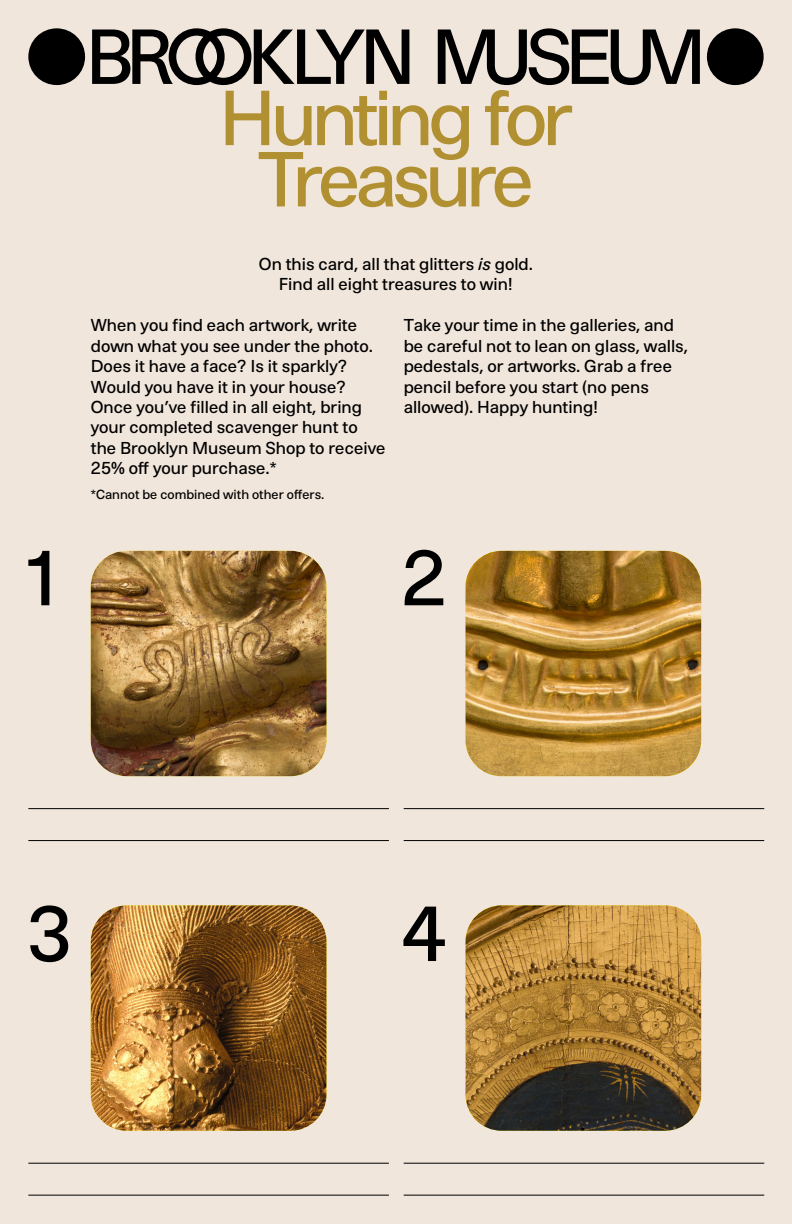
<style>
.page{position:relative;width:792px;height:1224px;background:#f0e6dc}
.page>*{position:absolute;margin:0;border:0;box-sizing:border-box;transform-origin:0 0}
.t1{font:76.6px/61.4px "BKM Facade";letter-spacing:-.015em;color:#b19031;text-align:center}
.t2{font:76.6px "BKM Facade";color:#000}
.t3{font:17px/20.4px "BKM Portico";color:#000}
.t4{font:13px "BKM Portico";color:#000}
.s1{font-style:italic}
</style>
<div class="page">
<img style="left:91px;top:551px;width:235px;height:225px">
<img style="left:466px;top:551px;width:235px;height:225px">
<img style="left:91px;top:905px;width:235px;height:226px">
<img style="left:466px;top:905px;width:235px;height:226px">
<svg style="left:28px;top:28px;width:736px;height:57px"></svg>
<hr style="left:28px;top:808px;width:361px;height:1px;background:#000">
<hr style="left:404px;top:808px;width:360px;height:1px;background:#000">
<hr style="left:28px;top:840px;width:361px;height:1px;background:#000">
<hr style="left:404px;top:840px;width:360px;height:1px;background:#000">
<hr style="left:28px;top:1163px;width:361px;height:1px;background:#000">
<hr style="left:404px;top:1163px;width:360px;height:1px;background:#000">
<hr style="left:28px;top:1195px;width:361px;height:1px;background:#000">
<hr style="left:404px;top:1195px;width:360px;height:1px;background:#000">
<p class="t1" style="left:221px;top:87px;width:352px">Hunting for<br>Treasure</p>
<p class="t3" style="left:259px;top:253px;width:276px;text-align:center">On this card, all that glitters <span class="s1">is</span> gold.<br>Find all eight treasures to win!</p>
<p class="t3" style="left:91px;top:315px;width:296px">When you find each artwork, write down what you see under the photo.<br>Does it have a face? Is it sparkly?<br>Would you have it in your house?<br>Once you’ve filled in all eight, bring your completed scavenger hunt to the Brooklyn Museum Shop to receive<br>25% off your purchase.*</p>
<p class="t4" style="left:91px;top:484px;width:235px">*Cannot be combined with other offers.</p>
<p class="t3" style="left:404px;top:315px;width:286px">Take your time in the galleries, and be careful not to lean on glass, walls, pedestals, or artworks. Grab a free pencil before you start (no pens allowed). Happy hunting!</p>
<p class="t2" style="left:28px;top:519px;width:28px">1</p>
<p class="t2" style="left:403px;top:519px;width:44px">2</p>
<p class="t2" style="left:28px;top:875px;width:44px">3</p>
<p class="t2" style="left:403px;top:875px;width:44px">4</p>
</div>
